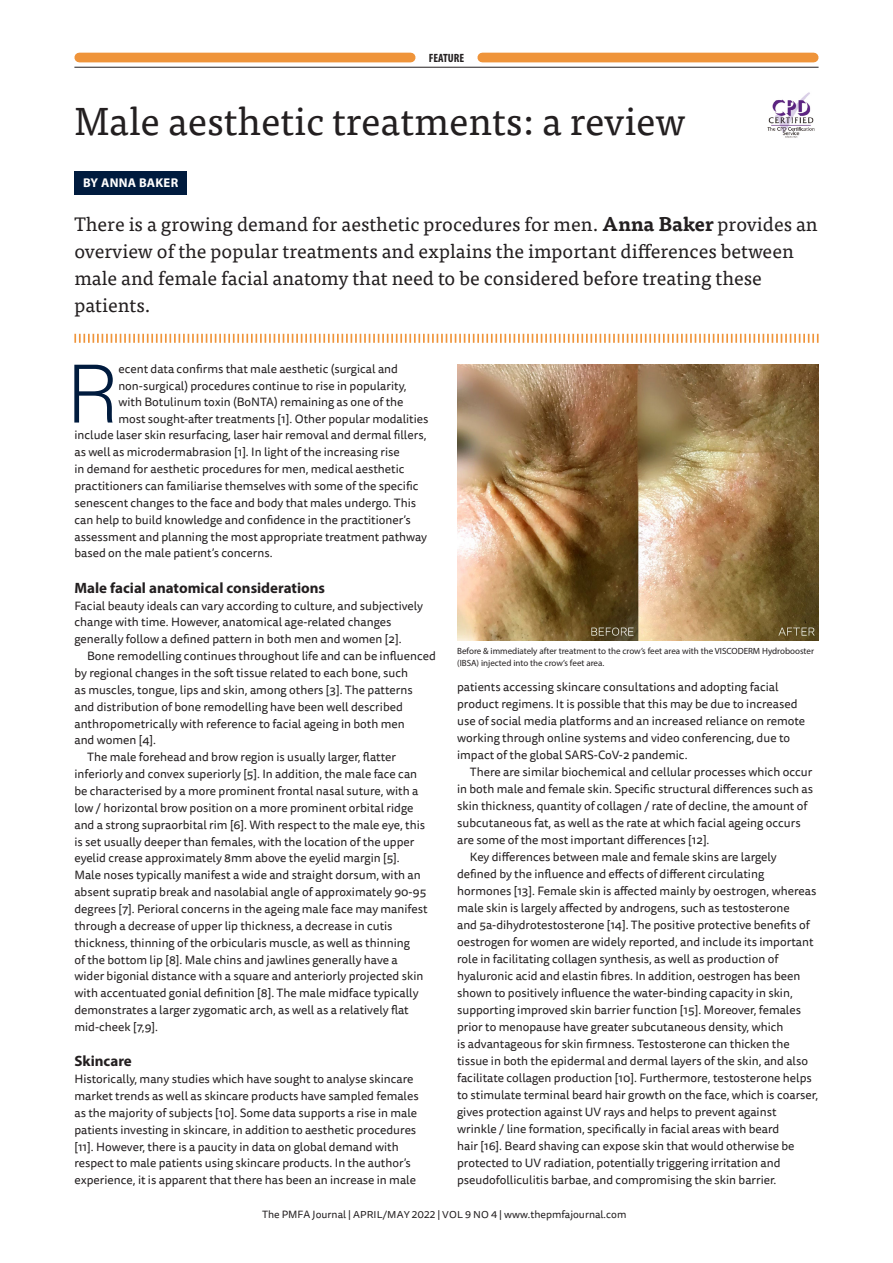
<style>
.page{position:relative;width:893px;height:1263px;background:#fff}
.page>*{position:absolute;margin:0;border:0;box-sizing:border-box;transform-origin:0 0}
.feature_body_drop_ca{font:82.8px "Acumin Variable Concept";color:#001b3e}
.feature_Headline{font:39px "Tisa Pro";color:#231f20}
.feature_Standfirst{font:19.5px/27px "Tisa Pro";color:#231f20}
.Feature_Subhead{font:700 15px "Myriad Pro";color:#231f20}
.feature_Author{font:700 12.75px "Myriad Pro";letter-spacing:.02em;color:#fff}
.feature_Body_Indent{font:12px/17px "Tisa Sans Pro";color:#231f20}
.feature_body_no_inde{font:12px/16.8px "Tisa Sans Pro";color:#231f20}
.feature_body_drop_ca-2{font:12px "Tisa Sans Pro";color:#231f20}
.t1{font:700 condensed 12px "Myriad Pro";color:#231f20}
.t2{font:10.5px "Tisa Sans Pro";color:#231f20}
.feature_Caption{font:9px/12px "Myriad Pro";color:#231f20}
.s1{font-weight:700}
.s2{font-size:10.05px}
</style>
<div class="page">
<div style="left:74px;top:171px;width:113px;height:24px;background:#001b3e"></div>
<svg style="left:74px;top:334px;width:745px;height:9px"></svg>
<hr style="left:74px;top:67px;width:745px;height:1px;background:#231f20">
<div style="left:79px;top:53px;width:332px;height:9px;background:#ef943a"></div>
<div style="left:482px;top:53px;width:332px;height:9px;background:#ef943a"></div>
<img style="left:457px;top:364px;width:362px;height:277px">
<img style="left:767px;top:92px;width:48px;height:46px">
<p class="t1" style="left:429px;top:50px;width:37px">FEATURE</p>
<p class="feature_Headline" style="left:74px;top:92px;width:613px">Male aesthetic treatments: a review</p>
<p class="feature_Author" style="left:83px;top:175px;width:97px">BY ANNA BAKER</p>
<p class="feature_Standfirst" style="left:74px;top:210px;width:745px">There is a growing demand for aesthetic procedures for men. <span class="s1">Anna Baker</span> provides an overview of the popular treatments and explains the important differences between male and female facial anatomy that need to be considered before treating these patients.</p>
<p class="feature_body_drop_ca" style="left:66px;top:337px;width:54px">R</p>
<p class="feature_body_drop_ca-2" style="left:118px;top:361px;width:281px">ecent data confirms that male aesthetic (surgical and</p>
<p class="feature_body_drop_ca-2" style="left:118px;top:377px;width:290px">non-surgical) procedures continue to rise in popularity,</p>
<p class="feature_body_drop_ca-2" style="left:118px;top:394px;width:287px">with Botulinum toxin (BoNTA) remaining as one of the</p>
<p class="feature_body_drop_ca-2" style="left:118px;top:410px;width:312px">most sought-after treatments [1]. Other popular modalities</p>
<p class="feature_body_drop_ca-2" style="left:74px;top:427px;width:354px">include laser skin resurfacing, laser hair removal and dermal fillers,</p>
<p class="feature_body_drop_ca-2" style="left:74px;top:444px;width:327px">as well as microdermabrasion [1]. In light of the increasing rise</p>
<p class="feature_body_drop_ca-2" style="left:74px;top:461px;width:332px">in demand for aesthetic procedures for men, medical aesthetic</p>
<p class="feature_body_drop_ca-2" style="left:74px;top:478px;width:346px">practitioners can familiarise themselves with some of the specific</p>
<p class="feature_body_drop_ca-2" style="left:74px;top:495px;width:343px">senescent changes to the face and body that males undergo. This</p>
<p class="feature_body_drop_ca-2" style="left:74px;top:511px;width:338px">can help to build knowledge and confidence in the practitioner’s</p>
<p class="feature_body_drop_ca-2" style="left:74px;top:528px;width:354px">assessment and planning the most appropriate treatment pathway</p>
<p class="feature_body_drop_ca-2" style="left:74px;top:545px;width:200px">based on the male patient’s concerns.</p>
<p class="Feature_Subhead" style="left:74px;top:578px;width:252px">Male facial anatomical considerations</p>
<p class="feature_body_no_inde" style="left:74px;top:597px;width:350px">Facial beauty ideals can vary according to culture, and subjectively change with time. However, anatomical age-related changes generally follow a defined pattern in both men and women [2].</p>
<p class="feature_Body_Indent" style="left:74px;top:648px;width:363px;text-indent:13px">Bone remodelling continues throughout life and can be influenced by regional changes in the soft tissue related to each bone, such<br>as muscles, tongue, lips and skin, among others [3]. The patterns<br>and distribution of bone remodelling have been well described anthropometrically with reference to facial ageing in both men<br>and women [4].</p>
<p class="feature_Body_Indent" style="left:74px;top:749px;width:355px;text-indent:13px">The male forehead and brow region is usually larger, flatter inferiorly and convex superiorly [5]. In addition, the male face can be characterised by a more prominent frontal nasal suture, with a low / horizontal brow position on a more prominent orbital ridge and a strong supraorbital rim [6]. With respect to the male eye, this is set usually deeper than females, with the location of the upper eyelid crease approximately 8mm above the eyelid margin [5].<br>Male noses typically manifest a wide and straight dorsum, with an absent supratip break and nasolabial angle of approximately 90-95 degrees [7]. Perioral concerns in the ageing male face may manifest through a decrease of upper lip thickness, a decrease in cutis thickness, thinning of the orbicularis muscle, as well as thinning<br>of the bottom lip [8]. Male chins and jawlines generally have a wider bigonial distance with a square and anteriorly projected skin with accentuated gonial definition [8]. The male midface typically demonstrates a larger zygomatic arch, as well as a relatively flat mid-cheek [7,9].</p>
<p class="Feature_Subhead" style="left:74px;top:1051px;width:59px">Skincare</p>
<p class="feature_body_no_inde" style="left:74px;top:1071px;width:346px">Historically, many studies which have sought to analyse skincare market trends as well as skincare products have sampled females as the majority of subjects [10]. Some data supports a rise in male patients investing in skincare, in addition to aesthetic procedures [11]. However, there is a paucity in data on global demand with respect to male patients using skincare products. In the author’s experience, it is apparent that there has been an increase in male</p>
<p class="feature_Caption" style="left:457px;top:645px;width:358px">Before &amp; immediately after treatment to the crow’s feet area with the VISCODERM Hydrobooster (IBSA) injected into the crow’s feet area.</p>
<p class="feature_body_no_inde" style="left:457px;top:678px;width:350px">patients accessing skincare consultations and adopting facial product regimens. It is possible that this may be due to increased use of social media platforms and an increased reliance on remote working through online systems and video conferencing, due to impact of the global SARS-CoV-2 pandemic.</p>
<p class="feature_Body_Indent" style="left:457px;top:764px;width:357px;text-indent:13px">There are similar biochemical and cellular processes which occur in both male and female skin. Specific structural differences such as skin thickness, quantity of collagen / rate of decline, the amount of subcutaneous fat, as well as the rate at which facial ageing occurs are some of the most important differences [12].</p>
<p class="feature_Body_Indent" style="left:457px;top:849px;width:362px;text-indent:13px">Key differences between male and female skins are largely defined by the influence and effects of different circulating hormones [13]. Female skin is affected mainly by oestrogen, whereas male skin is largely affected by androgens, such as testosterone<br>and 5a-dihydrotestosterone [14]. The positive protective benefits of oestrogen for women are widely reported, and include its important role in facilitating collagen synthesis, as well as production of hyaluronic acid and elastin fibres. In addition, oestrogen has been shown to positively influence the water-binding capacity in skin, supporting improved skin barrier function [15]. Moreover, females prior to menopause have greater subcutaneous density, which<br>is advantageous for skin firmness. Testosterone can thicken the tissue in both the epidermal and dermal layers of the skin, and also facilitate collagen production [10]. Furthermore, testosterone helps to stimulate terminal beard hair growth on the face, which is coarser, gives protection against UV rays and helps to prevent against wrinkle / line formation, specifically in facial areas with beard<br>hair [16]. Beard shaving can expose skin that would otherwise be protected to UV radiation, potentially triggering irritation and pseudofolliculitis barbae, and compromising the skin barrier.</p>
<p class="t2" style="left:262px;top:1207px;width:366px">The PMFA Journal | <span class="s2">APRIL/MAY 2022</span> | <span class="s2">VOL 9 NO 4</span> | www.thepmfajournal.com</p>
</div>
